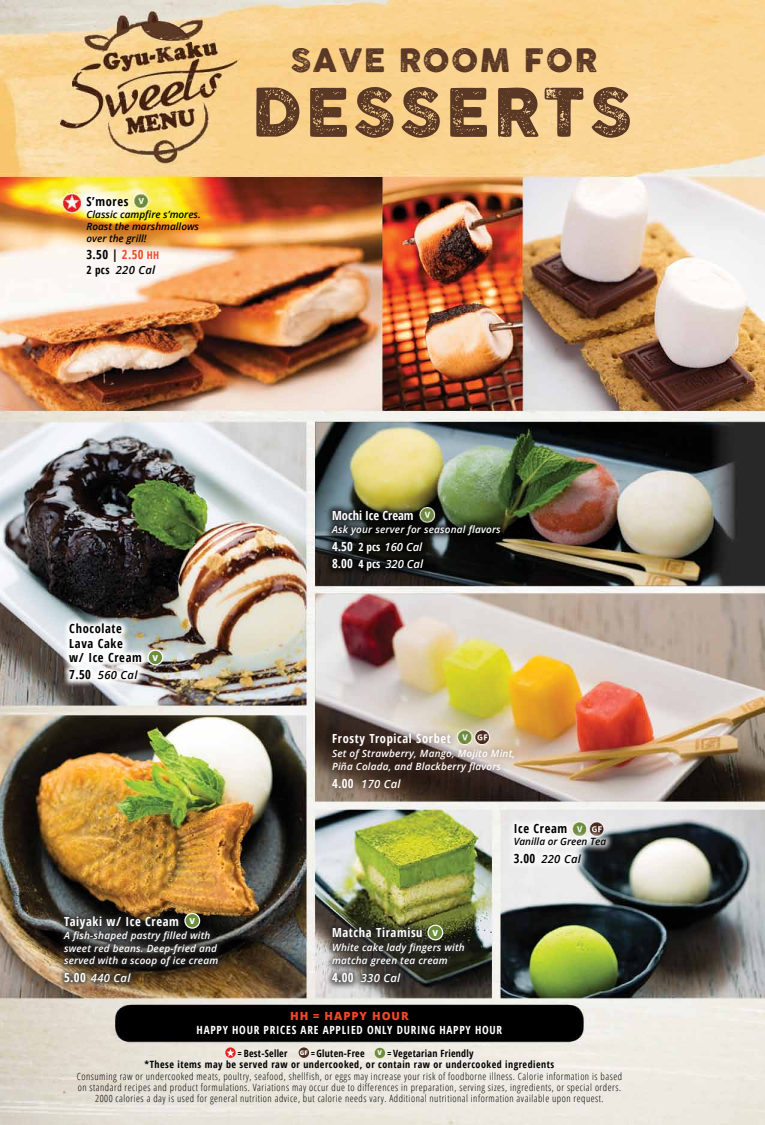
<style>
.page{position:relative;width:765px;height:1125px;background:#fff}
.page>*{position:absolute;margin:0;border:0;box-sizing:border-box;transform-origin:0 0}
.t1{font:65.5px "Cocogoose Pro Letterpress";letter-spacing:.05em;color:#5a3826}
.t2{font:31.88px "Cocogoose Pro Letterpress";letter-spacing:.05em;color:#5a3826}
.t3{font:700 condensed 12.5px/14.4px "Open Sans";letter-spacing:.05em;color:#000}
.t4{font:700 condensed 12.5px "Open Sans";letter-spacing:.05em;color:#fff}
.t5{font:700 condensed 12.5px "Open Sans";color:#fff}
.t6{font:700 condensed 11.25px/13.5px "Open Sans";letter-spacing:.065em;color:#fff;text-align:center}
.t7{font:italic 600 11.25px "Open Sans";letter-spacing:.025em;color:#000}
.t8{font:italic 600 11.25px "Open Sans";letter-spacing:.025em;color:#fff}
.t9{font:italic 600 11.25px/17.5px "Open Sans";color:#fff}
.t10{font:300 condensed 10px "Open Sans";letter-spacing:.05em;color:#000}
.t11{font:italic 600 10px/13.8px "Open Sans";letter-spacing:.02em;color:#fff}
.t12{font:700 condensed 10px "Open Sans";letter-spacing:.05em;color:#000}
.t13{font:italic 600 10px/12px "Open Sans";color:#000}
.t14{font:700 condensed 10px "Open Sans";letter-spacing:.025em;color:#000}
.t15{font:800 8.12px "Open Sans";color:#fff}
.s1{color:#ef4929}
.s2{font-size:10.62px;color:#ef4929}
.s3{font-weight:700;font-style:normal;font-stretch:condensed}
.s4{font-weight:700;font-style:normal;font-stretch:condensed;font-size:12.5px}
.s5{font-weight:800;font-stretch:normal;color:#ef4929}
</style>
<div class="page">
<img style="left:0;top:0;width:765px;height:1125px">
<img style="left:61px;top:616px;width:89px;height:71px">
<div style="left:324px;top:502px;width:184px;height:77px;background:#000;opacity:.75"></div>
<div style="left:325px;top:726px;width:196px;height:70px;background:#4e2a1c;opacity:.75"></div>
<div style="left:57px;top:910px;width:167px;height:79px;background:#292829;opacity:.75"></div>
<div style="left:506px;top:816px;width:108px;height:55px;background:#fff;opacity:.75"></div>
<div style="left:324px;top:920px;width:148px;height:70px;background:#292829;opacity:.75"></div>
<div style="left:148px;top:650px;width:15px;height:15px;background:#6d8e3b;border-radius:50%"></div>
<div style="left:148px;top:650px;width:15px;height:15px;border:1px solid #fff;border-radius:50%"></div>
<div style="left:428px;top:925px;width:15px;height:15px;background:#6d8e3b;border-radius:50%"></div>
<div style="left:427px;top:925px;width:16px;height:15px;border:1px solid #fff;border-radius:50%"></div>
<div style="left:185px;top:913px;width:15px;height:15px;background:#6d8e3b;border-radius:50%"></div>
<div style="left:184px;top:913px;width:16px;height:16px;border:1px solid #fff;border-radius:50%"></div>
<svg style="left:225px;top:1047px;width:11px;height:11px"></svg>
<svg style="left:227px;top:1049px;width:7px;height:8px"></svg>
<div style="left:299px;top:1047px;width:10px;height:11px;background:#4e2a1c;border-radius:50%"></div>
<div style="left:375px;top:1048px;width:10px;height:10px;background:#6d8e3b;border-radius:50%"></div>
<p class="t2" style="left:290px;top:38px;width:308px">SAVE ROOM FOR</p>
<p class="t3" style="left:86px;top:194px;width:43px">S’mores</p>
<p class="t13" style="left:86px;top:208px;width:116px">Classic campfire s’mores.<br>Roast the marshmallows over the grill!</p>
<p class="t3" style="left:86px;top:247px;width:74px">3.50 | <span class="s1">2.50</span> <span class="s2">HH</span></p>
<p class="t7" style="left:86px;top:262px;width:70px"><span class="s3">2 pcs</span> 220 Cal</p>
<p class="t1" style="left:251px;top:67px;width:382px">DESSERTS</p>
<p class="t3" style="left:69px;top:621px;width:74px">Chocolate<br>Lava Cake<br>w/ Ice Cream</p>
<p class="t7" style="left:69px;top:668px;width:70px"><span class="s4">7.50</span> 560 Cal</p>
<p class="t15" style="left:153px;top:651px;width:7px">V</p>
<p class="t4" style="left:64px;top:912px;width:116px">Taiyaki w/ Ice Cream</p>
<p class="t11" style="left:64px;top:929px;width:156px;line-height:12.5px">A fish-shaped pastry filled with sweet red beans. Deep-fried and served with a scoop of ice cream</p>
<p class="t8" style="left:64px;top:970px;width:68px"><span class="s4">5.00</span> 440 Cal</p>
<p class="t15" style="left:189px;top:915px;width:7px">V</p>
<p class="t5" style="left:332px;top:506px;width:83px">Mochi Ice Cream</p>
<p class="t11" style="left:332px;top:523px;width:170px">Ask your server for seasonal flavors</p>
<p class="t9" style="left:332px;top:538px;width:93px"><span class="s4">4.50</span> <span class="s3">2 pcs</span> 160 Cal<br><span class="s4">8.00</span> <span class="s3">4 pcs</span> 320 Cal</p>
<p class="t4" style="left:332px;top:730px;width:120px">Frosty Tropical Sorbet</p>
<p class="t11" style="left:332px;top:746px;width:185px">Set of Strawberry, Mango, Mojito Mint,<br>Piña Colada, and Blackberry flavors</p>
<p class="t8" style="left:332px;top:776px;width:70px"><span class="s4">4.00</span> 170 Cal</p>
<p class="t4" style="left:332px;top:924px;width:92px">Matcha Tiramisu</p>
<p class="t11" style="left:332px;top:940px;width:134px">White cake lady fingers with matcha green tea cream</p>
<p class="t8" style="left:332px;top:970px;width:70px"><span class="s4">4.00</span> 330 Cal</p>
<p class="t15" style="left:433px;top:926px;width:7px">V</p>
<p class="t3" style="left:514px;top:821px;width:55px">Ice Cream</p>
<p class="t13" style="left:514px;top:835px;width:94px">Vanilla or Green Tea</p>
<p class="t7" style="left:514px;top:851px;width:69px"><span class="s4">3.00</span> 220 Cal</p>
<p class="t6" style="left:197px;top:1009px;width:307px"><span class="s5">HH = HAPPY HOUR<br></span>HAPPY HOUR PRICES ARE APPLIED ONLY DURING HAPPY HOUR</p>
<p class="t14" style="left:237px;top:1047px;width:129px">= Best-Seller <sup>GF</sup> =Gluten-Free</p>
<p class="t14" style="left:378px;top:1047px;width:97px"><sup>V</sup> = Vegetarian Friendly</p>
<p class="t12" style="left:145px;top:1058px;width:411px">*These items may be served raw or undercooked, or contain raw or undercooked ingredients</p>
<p class="t10" style="left:77px;top:1069px;width:547px">Consuming raw or undercooked meats, poultry, seafood, shellfish, or eggs may increase your risk of foodborne illness. Calorie information is based</p>
<p class="t10" style="left:78px;top:1081px;width:545px">on standard recipes and product formulations. Variations may occur due to differences in preparation, serving sizes, ingredients, or special orders.</p>
<p class="t10" style="left:95px;top:1092px;width:510px">2000 calories a day is used for general nutrition advice, but calorie needs vary. Additional nutritional information available upon request.</p>
</div>
